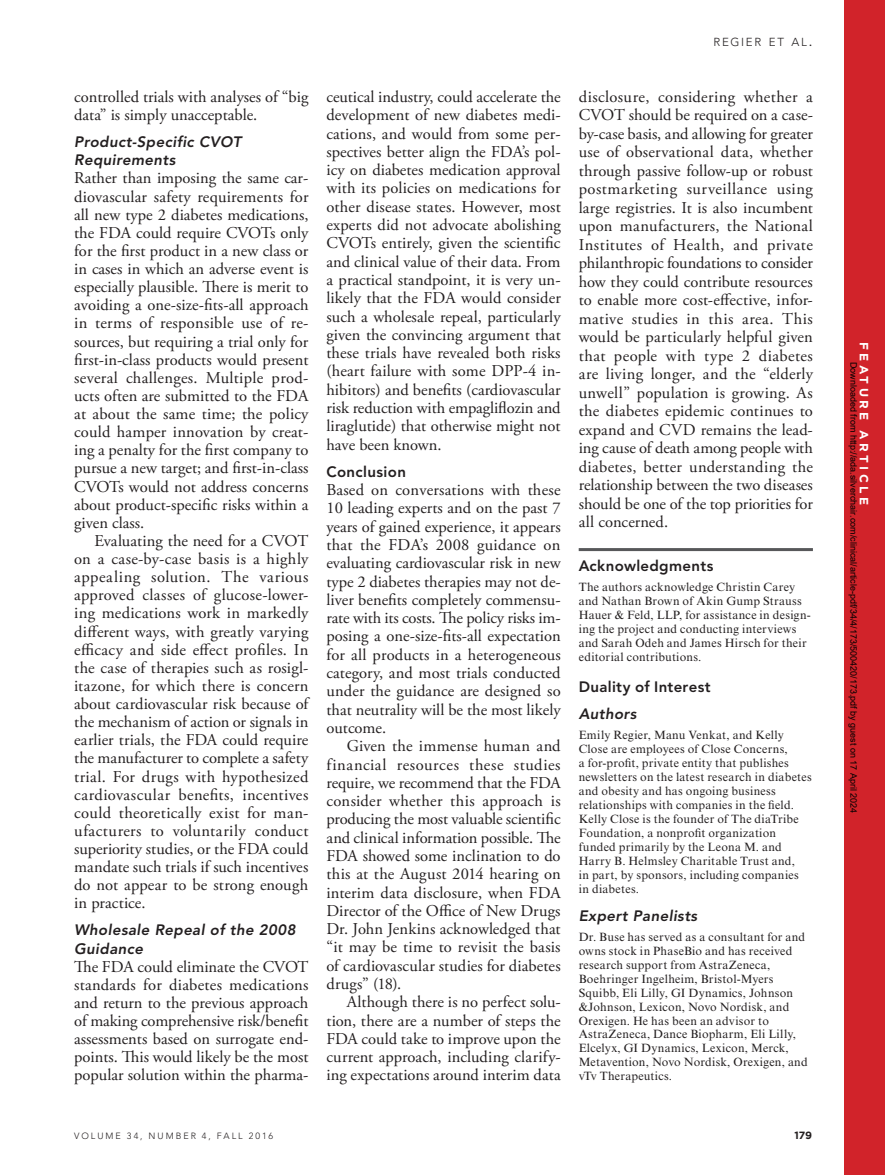
<style>
.page{position:relative;width:885px;height:1175px;background:#fff}
.page>*{position:absolute;margin:0;border:0;box-sizing:border-box;transform-origin:0 0}
.BODY_-_1st_PARA{font:16.5px/18.3px "Adobe Garamond Pro";color:#231f20;text-align:justify}
.BODY_-_2nd_PARA{font:16.5px/18.5px "Adobe Garamond Pro";letter-spacing:.005em;color:#231f20;text-align:justify}
.H2_-_BOLD_ITALIC{font:italic 800 15px/18.1px "Avenir LT Std";letter-spacing:.025em;color:#231f20}
.REF_ACK_DUALITY__HEA{font:800 15px "Avenir LT Std";letter-spacing:.02em;color:#231f20}
.REF_ACK_DUALITY_HEAD{font:800 15px "Avenir LT Std";letter-spacing:.02em;color:#231f20}
.H1_-_BOLD{font:800 15px "Avenir LT Std";letter-spacing:.025em;color:#231f20}
.REF_ACK_DUALITY_BODY{font:12px/14px "Times New Roman MT Std";letter-spacing:.02em;color:#231f20}
.t1{font:700 12px "Gotham";letter-spacing:.28em;color:#fff}
.t2{font:300 11.55px "Avenir LT Std";letter-spacing:.145em;color:#231f20}
.t3{font:700 10.5px "Gotham";color:#231f20}
.t4{font:9px "Arial";color:#000}
.t5{font:300 9px "Avenir LT Std";letter-spacing:.22em;color:#231f20}
.s1{font-size:16.5px}
</style>
<div class="page">
<div style="left:844px;top:0;width:40px;height:1174px;background:#d1232a"></div>
<hr style="left:578px;top:548px;width:234px;height:3px;background:#57585a">
<p class="t2" style="left:713px;top:35px;width:101px">REGIER ET AL<span class="s1">.</span></p>
<p class="BODY_-_1st_PARA" style="left:74px;top:88px;width:236px">controlled trials with analyses of “big data” is simply unacceptable.</p>
<p class="H2_-_BOLD_ITALIC" style="left:74px;top:133px;width:169px">Product-Specific CVOT<br>Requirements</p>
<p class="BODY_-_1st_PARA" style="left:74px;top:170px;width:236px">Rather than imposing the same car&shy;diovascular safety requirements for all new type 2 diabetes medications, the FDA could require CVOTs only for the first product in a new class or in cases in which an adverse event is especially plausible. There is merit to avoiding a one-size-fits-all approach in terms of responsible use of re&shy;sources, but requiring a trial only for first-in-class products would present several challenges. Multiple prod&shy;ucts often are submitted to the FDA at about the same time; the policy could hamper innovation by creat&shy;ing a penalty for the first company to pursue a new target; and first-in-class CVOTs would not address concerns about product-specific risks within a given class.</p>
<p class="BODY_-_2nd_PARA" style="left:74px;top:532px;width:236px;text-indent:20px">Evaluating the need for a CVOT on a case-by-case basis is a highly appealing solution. The various approved classes of glucose-lower&shy;ing medications work in markedly different ways, with greatly varying efficacy and side effect profiles. In the case of therapies such as rosigl&shy;itazone, for which there is concern about cardiovascular risk because of the mechanism of action or signals in earlier trials, the FDA could require the manufacturer to complete a safety trial. For drugs with hypothesized cardiovascular benefits, incentives could theoretically exist for man&shy;ufacturers to voluntarily conduct superiority studies, or the FDA could mandate such trials if such incentives do not appear to be strong enough in practice.</p>
<p class="H2_-_BOLD_ITALIC" style="left:74px;top:921px;width:223px">Wholesale Repeal of the 2008<br>Guidance</p>
<p class="BODY_-_1st_PARA" style="left:74px;top:958px;width:236px">The FDA could eliminate the CVOT standards for diabetes medications and return to the previous approach of making comprehensive risk/benefit assessments based on surrogate end&shy;points. This would likely be the most popular solution within the pharma-</p>
<p class="BODY_-_1st_PARA" style="left:326px;top:88px;width:236px">ceutical industry, could accelerate the development of new diabetes medi&shy;cations, and would from some per&shy;spectives better align the FDA’s pol&shy;icy on diabetes medication approval with its policies on medications for other disease states. However, most experts did not advocate abolishing CVOTs entirely, given the scientific and clinical value of their data. From a practical standpoint, it is very un&shy;likely that the FDA would consider such a wholesale repeal, particularly given the convincing argument that these trials have revealed both risks (heart failure with some DPP-4 in&shy;hibitors) and benefits (cardiovascular risk reduction with empagliflozin and liraglutide) that otherwise might not have been known.</p>
<p class="H1_-_BOLD" style="left:326px;top:463px;width:81px">Conclusion</p>
<p class="BODY_-_1st_PARA" style="left:326px;top:481px;width:236px">Based on conversations with these 10 leading experts and on the past 7 years of gained experience, it appears that the FDA’s 2008 guidance on evaluating cardiovascular risk in new type 2 diabetes therapies may not de&shy;liver benefits completely commensu&shy;rate with its costs. The policy risks im&shy;posing a one-size-fits-all expectation for all products in a heterogeneous category, and most trials conducted under the guidance are designed so that neutrality will be the most likely outcome.</p>
<p class="BODY_-_2nd_PARA" style="left:326px;top:737px;width:236px;text-indent:20px">Given the immense human and financial resources these studies require, we recommend that the FDA consider whether this approach is producing the most valuable scientific and clinical information possible. The FDA showed some inclination to do this at the August 2014 hearing on interim data disclosure, when FDA Director of the Office of New Drugs Dr. John Jenkins acknowledged that “it may be time to revisit the basis of cardiovascular studies for diabetes drugs” (18).</p>
<p class="BODY_-_2nd_PARA" style="left:326px;top:993px;width:236px;text-indent:20px">Although there is no perfect solu&shy;tion, there are a number of steps the FDA could take to improve upon the current approach, including clarify&shy;ing expectations around interim data</p>
<p class="BODY_-_2nd_PARA" style="left:578px;top:88px;width:236px">disclosure, considering whether a CVOT should be required on a case&shy;by-case basis, and allowing for greater use of observational data, whether through passive follow-up or robust postmarketing surveillance using large registries. It is also incumbent upon manufacturers, the National Institutes of Health, and private philanthropic foundations to consider how they could contribute resources to enable more cost-effective, infor&shy;mative studies in this area. This would be particularly helpful given that people with type 2 diabetes are living longer, and the “elderly unwell” population is growing. As the diabetes epidemic continues to expand and CVD remains the lead&shy;ing cause of death among people with diabetes, better understanding the relationship between the two diseases should be one of the top priorities for all concerned.</p>
<p class="REF_ACK_DUALITY_HEAD" style="left:578px;top:557px;width:136px">Acknowledgments</p>
<p class="REF_ACK_DUALITY_BODY" style="left:578px;top:580px;width:234px">The authors acknowledge Christin Carey and Nathan Brown of Akin Gump Strauss Hauer &amp; Feld, LLP, for assistance in design&shy;ing the project and conducting interviews and Sarah Odeh and James Hirsch for their editorial contributions.</p>
<p class="REF_ACK_DUALITY__HEA" style="left:578px;top:677px;width:133px">Duality of Interest</p>
<p class="H2_-_BOLD_ITALIC" style="left:578px;top:705px;width:59px">Authors</p>
<p class="REF_ACK_DUALITY_BODY" style="left:578px;top:728px;width:234px">Emily Regier, Manu Venkat, and Kelly Close are employees of Close Concerns,<br>a for-profit, private entity that publishes newsletters on the latest research in diabetes and obesity and has ongoing business relationships with companies in the field.<br>Kelly Close is the founder of The diaTribe Foundation, a nonprofit organization funded primarily by the Leona M. and Harry B. Helmsley Charitable Trust and,<br>in part, by sponsors, including companies in diabetes.</p>
<p class="H2_-_BOLD_ITALIC" style="left:578px;top:906px;width:120px">Expert Panelists</p>
<p class="REF_ACK_DUALITY_BODY" style="left:578px;top:929px;width:230px">Dr. Buse has served as a consultant for and owns stock in PhaseBio and has received research support from AstraZeneca, Boehringer Ingelheim, Bristol-Myers Squibb, Eli Lilly, GI Dynamics, Johnson &amp;Johnson, Lexicon, Novo Nordisk, and Orexigen. He has been an advisor to AstraZeneca, Dance Biopharm, Eli Lilly, Elcelyx, GI Dynamics, Lexicon, Merck, Metavention, Novo Nordisk, Orexigen, and vTv Therapeutics.</p>
<p class="t5" style="left:74px;top:1130px;width:200px">VOLUME 34, NUMBER 4, FALL 2016</p>
<p class="t3" style="left:794px;top:1128px;width:19px">179</p>
<p class="t1" style="left:871px;top:342px;width:164px;rotate:90deg">FEATURE ARTICLE</p>
<p class="t4" style="left:856px;top:362px;width:453px;rotate:90deg">Downloaded from http://ada.silverchair.com/clinical/article-pdf/34/4/173/500420/173.pdf by guest on 17 April 2024</p>
</div>
